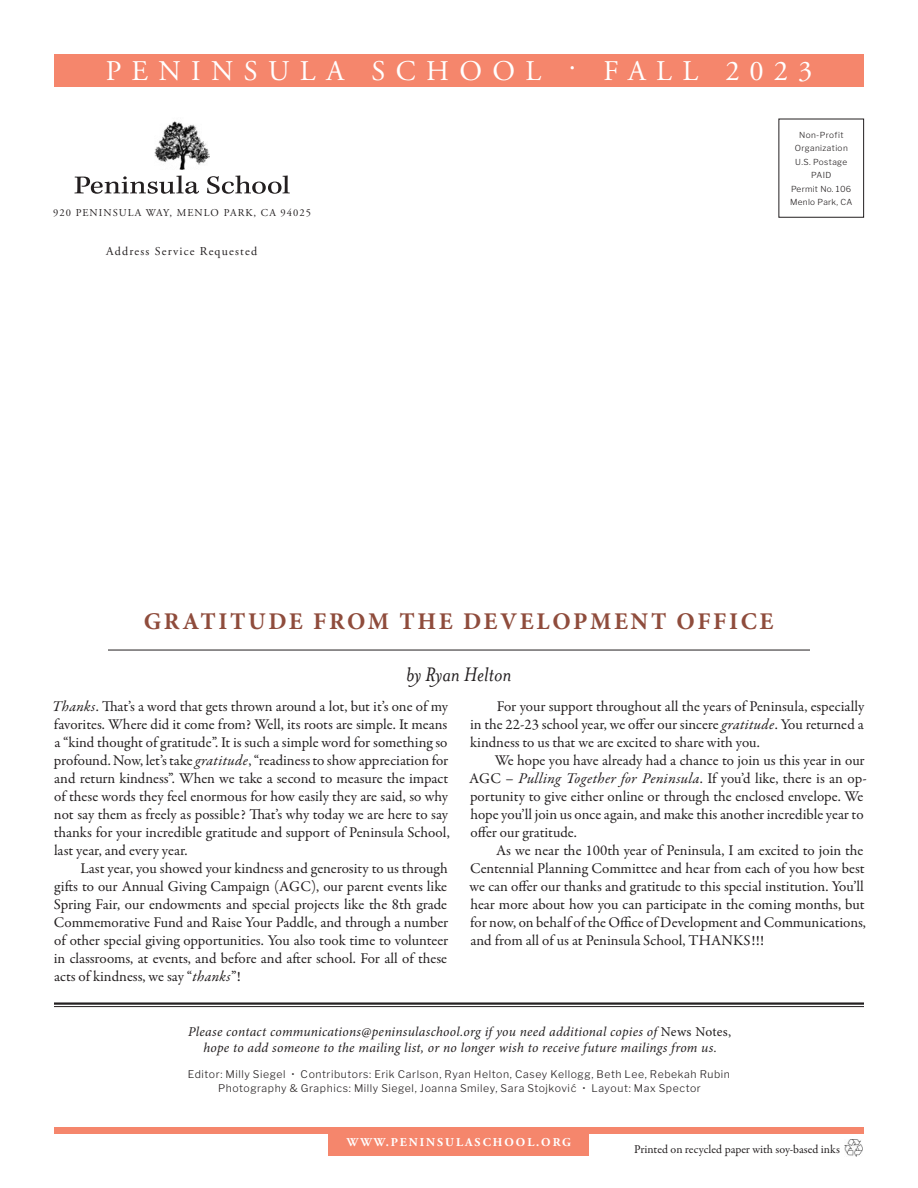
<style>
.page{position:relative;width:918px;height:1188px;background:#fff}
.page>*{position:absolute;margin:0;border:0;box-sizing:border-box;transform-origin:0 0}
.t1{font:28.5px "Adobe Garamond Pro";letter-spacing:.365em;color:#fff}
.t2{font:700 24px "Minion Pro";letter-spacing:.11em;color:#8f4c3c}
.t3{font:italic 22.5px "Mrs Eaves OT";color:#231f20}
.t4{font:15px/18px "Garamond Premr Pro";color:#231f20}
.t5{font:italic 13.5px/16.2px "Minion Pro";letter-spacing:.02em;color:#231f20;text-align:center}
.t6{font:12px "Garamond Premr Pro";color:#231f20}
.t7{font:12px "Adobe Garamond Pro";letter-spacing:.1em;color:#231f20}
.t8{font:700 12px "Adobe Garamond Pro";letter-spacing:.165em;color:#fff}
.t9{font:300 10.5px/14.2px "Libre Franklin";letter-spacing:.055em;color:#231f20;text-align:center}
.t10{font:10.5px "Adobe Garamond Pro";letter-spacing:.1em;color:#231f20}
.t11{font:300 8.25px/13.5px "Libre Franklin";letter-spacing:.05em;color:#231f20;text-align:center}
.s1{font-style:italic}
.s2{font-style:normal}
</style>
<div class="page">
<div style="left:54px;top:54px;width:810px;height:32px;background:#f5866c"></div>
<div style="left:54px;top:1127px;width:810px;height:7px;background:#f5866c"></div>
<div style="left:778px;top:119px;width:86px;height:99px;border:1px solid #231f20"></div>
<img style="left:844px;top:1139px;width:19px;height:18px">
<div style="left:328px;top:1127px;width:262px;height:29px;background:#f5866c"></div>
<svg style="left:74px;top:175px;width:216px;height:19px"></svg>
<img style="left:154px;top:121px;width:56px;height:49px">
<hr style="left:54px;top:1002px;width:810px;height:3px;background:#231f20">
<hr style="left:54px;top:1006px;width:810px;height:1px;background:#231f20">
<hr style="left:108px;top:650px;width:702px;height:1px;background:#231f20">
<h1 class="t1" style="left:106px;top:54px;width:708px">PENINSULA SCHOOL · FALL 2023</h1>
<p class="t10" style="left:53px;top:206px;width:259px">920 PENINSULA WAY, MENLO PARK, CA 94025</p>
<p class="t7" style="left:106px;top:244px;width:152px">Address Service Requested</p>
<p class="t11" style="left:790px;top:128px;width:64px">Non-Profit<br>Organization<br>U.S. Postage<br>PAID<br>Permit No. 106<br>Menlo Park, CA</p>
<h2 class="t2" style="left:144px;top:604px;width:631px">GRATITUDE FROM THE DEVELOPMENT OFFICE</h2>
<h3 class="t3" style="left:406px;top:662px;width:107px">by Ryan Helton</h3>
<p class="t4" style="left:52px;top:697px;width:399px"><span class="s1">Thanks</span>. That’s a word that gets thrown around a lot, but it’s one of my favorites. Where did it come from? Well, its roots are simple. It means a “kind thought of gratitude”. It is such a simple word for something so profound. Now, let’s take <span class="s1">gratitude</span>, “readiness to show appreciation for and return kindness”. When we take a second to measure the impact of these words they feel enormous for how easily they are said, so why not say them as freely as possible? That’s why today we are here to say thanks for your incredible gratitude and support of Peninsula School, last year, and every year.</p>
<p class="t4" style="left:54px;top:859px;width:396px;text-align:justify;text-indent:27px">Last year, you showed your kindness and generosity to us through gifts to our Annual Giving Campaign (AGC), our parent events like Spring Fair, our endowments and special projects like the 8th grade Commemorative Fund and Raise Your Paddle, and through a number of other special giving opportunities. You also took time to volunteer in classrooms, at events, and before and after school. For all of these acts of kindness, we say “<span class="s1">thanks</span>”!</p>
<p class="t4" style="left:470px;top:697px;width:396px;text-align:justify;text-indent:27px">For your support throughout all the years of Peninsula, especially in the 22-23 school year, we offer our sincere <span class="s1">gratitude</span>. You returned a kindness to us that we are excited to share with you.</p>
<p class="t4" style="left:469px;top:751px;width:399px;text-indent:26px">We hope you have already had a chance to join us this year in our AGC – <span class="s1">Pulling Together for Peninsula</span>. If you’d like, there is an op&shy;portunity to give either online or through the enclosed envelope. We hope you’ll join us once again, and make this another incredible year to offer our gratitude.</p>
<p class="t4" style="left:469px;top:841px;width:398px;text-indent:27px">As we near the 100th year of Peninsula, I am excited to join the Centennial Planning Committee and hear from each of you how best we can offer our thanks and gratitude to this special institution. You’ll hear more about how you can participate in the coming months, but for now, on behalf of the Office of Development and Communications, and from all of us at Peninsula School, THANKS!!!</p>
<p class="t5" style="left:188px;top:1024px;width:545px">Please contact communications@peninsulaschool.org if you need additional copies of <span class="s2">News Notes, </span>hope to add someone to the mailing list, or no longer wish to receive future mailings from us.</p>
<p class="t9" style="left:188px;top:1067px;width:544px">Editor: Milly Siegel • Contributors: Erik Carlson, Ryan Helton, Casey Kellogg, Beth Lee, Rebekah Rubin<br>Photography &amp; Graphics: Milly Siegel, Joanna Smiley, Sara Stojković • Layout: Max Spector</p>
<p class="t8" style="left:347px;top:1135px;width:226px">WWW.PENINSULASCHOOL.ORG</p>
<p class="t6" style="left:634px;top:1142px;width:207px">Printed on recycled paper with soy-based inks</p>
</div>
